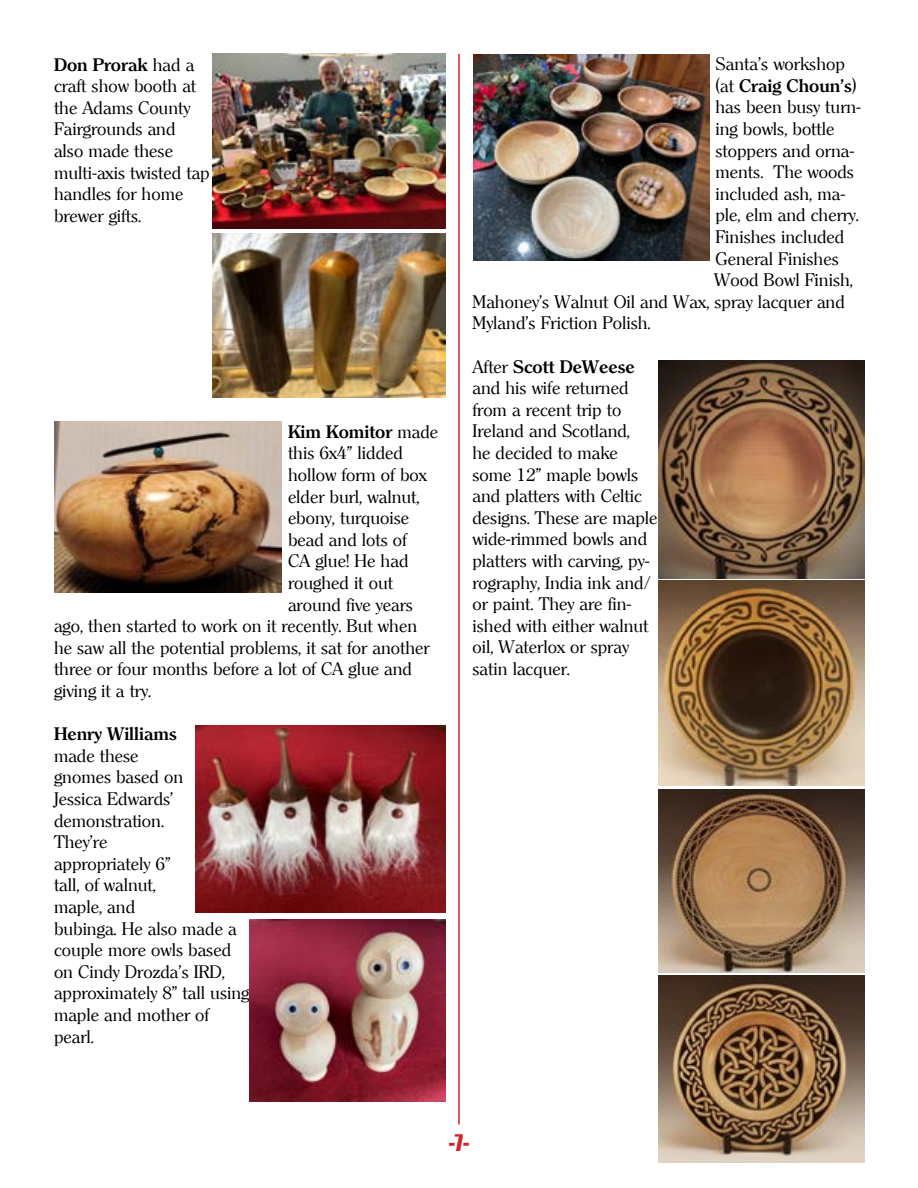
<style>
.page{position:relative;width:918px;height:1188px;background:#fff}
.page>*{position:absolute;margin:0;border:0;box-sizing:border-box;transform-origin:0 0}
.t1{font:21px "Impact";color:#d2232a}
.t2{font:18px/21.6px "Clearly Roman";color:#000}
.t3{font:700 18px "Clearly Roman";color:#000}
.s1{font-weight:700}
.s2{font-weight:400}
</style>
<div class="page">
<hr style="left:458px;top:54px;width:2px;height:1071px;background:#d2232a">
<img style="left:213px;top:54px;width:233px;height:175px">
<img style="left:213px;top:233px;width:233px;height:165px">
<img style="left:54px;top:421px;width:228px;height:171px">
<img style="left:474px;top:54px;width:235px;height:207px">
<img style="left:659px;top:360px;width:205px;height:218px">
<img style="left:659px;top:580px;width:205px;height:206px">
<img style="left:658px;top:789px;width:206px;height:183px">
<img style="left:659px;top:975px;width:205px;height:188px">
<img style="left:196px;top:725px;width:250px;height:188px">
<img style="left:250px;top:920px;width:196px;height:181px">
<p class="t2" style="left:54px;top:54px;width:157px"><span class="s1">Don Prorak</span> had a craft show booth at the Adams County<br>Fairgrounds and<br>also made these multi-axis twisted tap handles for home brewer gifts.</p>
<p class="t3" style="left:288px;top:421px;width:152px">Kim Komitor <span class="s2">made</span></p>
<p class="t2" style="left:288px;top:443px;width:116px">this 6x4” lidded</p>
<p class="t2" style="left:288px;top:464px;width:140px">hollow form of box</p>
<p class="t2" style="left:288px;top:486px;width:133px">elder burl, walnut,</p>
<p class="t2" style="left:288px;top:507px;width:123px">ebony, turquoise</p>
<p class="t2" style="left:288px;top:529px;width:120px">bead and lots of</p>
<p class="t2" style="left:288px;top:551px;width:122px">CA glue! He had</p>
<p class="t2" style="left:288px;top:572px;width:107px">roughed it out</p>
<p class="t2" style="left:288px;top:594px;width:126px">around five years</p>
<p class="t2" style="left:54px;top:615px;width:365px">ago, then started to work on it recently. But when</p>
<p class="t2" style="left:54px;top:637px;width:377px">he saw all the potential problems, it sat for another</p>
<p class="t2" style="left:54px;top:659px;width:360px">three or four months before a lot of CA glue and</p>
<p class="t2" style="left:54px;top:680px;width:99px">giving it a try.</p>
<p class="t3" style="left:54px;top:724px;width:124px">Henry Williams</p>
<p class="t2" style="left:54px;top:745px;width:197px">made these<br>gnomes based on<br>Jessica Edwards’ demonstration.<br>They’re<br>appropriately 6”<br>tall, of walnut,<br>maple, and<br>bubinga. He also made a couple more owls based on Cindy Drozda’s IRD, approximately 8” tall using maple and mother of pearl.</p>
<p class="t2" style="left:716px;top:53px;width:131px">Santa’s workshop</p>
<p class="t3" style="left:716px;top:75px;width:143px"><span class="s2">(at</span> Craig Choun’s<span class="s2">)</span></p>
<p class="t2" style="left:716px;top:97px;width:147px">has been busy turn-</p>
<p class="t2" style="left:716px;top:118px;width:121px">ing bowls, bottle</p>
<p class="t2" style="left:716px;top:140px;width:140px">stoppers and orna-</p>
<p class="t2" style="left:716px;top:161px;width:140px">ments. The woods</p>
<p class="t2" style="left:716px;top:183px;width:131px">included ash, ma-</p>
<p class="t2" style="left:716px;top:205px;width:145px">ple, elm and cherry.</p>
<p class="t2" style="left:716px;top:226px;width:130px">Finishes included</p>
<p class="t2" style="left:716px;top:248px;width:125px">General Finishes</p>
<p class="t2" style="left:714px;top:269px;width:141px">Wood Bowl Finish,</p>
<p class="t2" style="left:472px;top:291px;width:374px">Mahoney’s Walnut Oil and Wax, spray lacquer and</p>
<p class="t2" style="left:472px;top:313px;width:180px">Myland’s Friction Polish.</p>
<p class="t2" style="left:472px;top:356px;width:186px">After <span class="s1">Scott DeWeese </span>and his wife returned from a recent trip to<br>Ireland and Scotland,<br>he decided to make some 12” maple bowls and platters with Celtic designs. These are maple wide-rimmed bowls and platters with carving, py&shy;rography, India ink and/ or paint. They are fin&shy;ished with either walnut oil, Waterlox or spray satin lacquer.</p>
<p class="t1" style="left:449px;top:1127px;width:22px">-7-</p>
</div>
